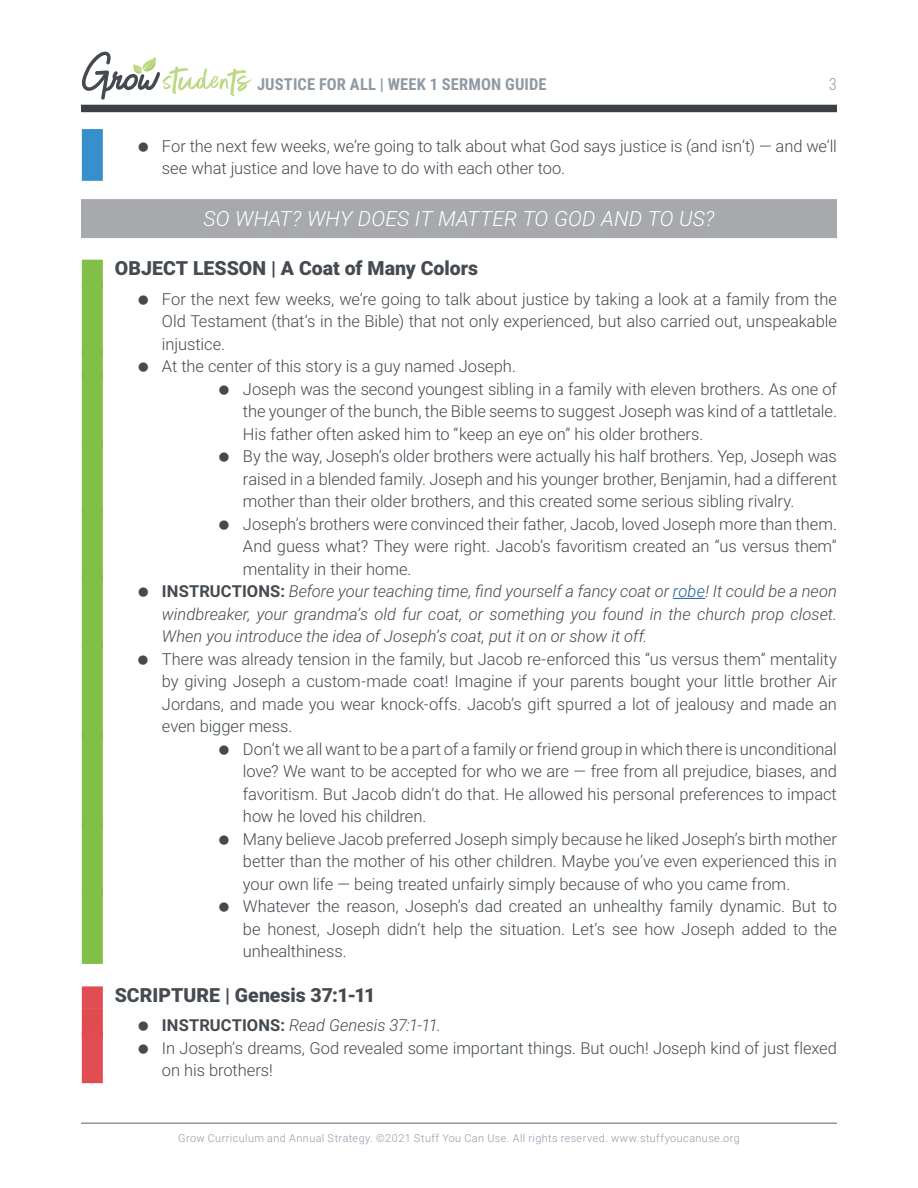
<style>
.page{position:relative;width:918px;height:1188px;background:#fff}
.page>*{position:absolute;margin:0;border:0;box-sizing:border-box;transform-origin:0 0}
.t1{font:italic 300 21px "Roboto";letter-spacing:.005em;color:#fff}
.t2{font:900 19.5px "Roboto";color:#454b51}
.t3{font:300 16.5px/22.5px "Roboto";letter-spacing:-.005em;color:#434a50}
.t4{font:italic 300 16.5px "Roboto";color:#434a50}
.t5{font:700 16.5px "Roboto Condensed";letter-spacing:.01em;color:#909aa4}
.t6{font:300 16.5px "Roboto Condensed";color:#909aa4}
.t7{font:300 10.8px "Roboto";letter-spacing:.04em;color:#8f99a6}
.s1{font-weight:700;font-style:normal}
.s2{color:#215e9e}
.s3{font-weight:700}
.s4{font-style:italic}
</style>
<div class="page">
<svg style="left:82px;top:51px;width:170px;height:49px"></svg>
<div style="left:81px;top:105px;width:756px;height:7px;background:#3d4146"></div>
<hr style="left:81px;top:1122px;width:756px;height:2px;background:#8d949e">
<div style="left:82px;top:129px;width:21px;height:52px;background:#3790cc"></div>
<div style="left:81px;top:199px;width:756px;height:39px;background:#a7a9ac"></div>
<div style="left:82px;top:260px;width:21px;height:29px;background:#81bf47"></div>
<div style="left:82px;top:282px;width:21px;height:74px;background:#81bf47"></div>
<div style="left:82px;top:350px;width:21px;height:29px;background:#81bf47"></div>
<div style="left:82px;top:372px;width:21px;height:74px;background:#81bf47"></div>
<div style="left:82px;top:440px;width:21px;height:74px;background:#81bf47"></div>
<div style="left:82px;top:507px;width:21px;height:74px;background:#81bf47"></div>
<div style="left:82px;top:575px;width:21px;height:74px;background:#81bf47"></div>
<hr style="left:673px;top:598px;width:32px;height:1px;background:#215e9e">
<div style="left:82px;top:642px;width:21px;height:97px;background:#81bf47"></div>
<div style="left:82px;top:732px;width:21px;height:97px;background:#81bf47"></div>
<div style="left:82px;top:822px;width:21px;height:74px;background:#81bf47"></div>
<div style="left:82px;top:890px;width:21px;height:74px;background:#81bf47"></div>
<div style="left:82px;top:986px;width:21px;height:23px;background:#e14b52"></div>
<div style="left:82px;top:1009px;width:21px;height:29px;background:#e04b50"></div>
<div style="left:82px;top:1031px;width:21px;height:52px;background:#e14b52"></div>
<p class="t5" style="left:257px;top:73px;width:291px">JUSTICE FOR ALL | WEEK 1 SERMON GUIDE</p>
<p class="t6" style="left:829px;top:73px;width:10px">3</p>
<p class="t3" style="left:162px;top:134px;width:676px">For the next few weeks, we’re going to talk about what God says justice is (and isn’t) — and we’ll see what justice and love have to do with each other too.</p>
<p class="t1" style="left:203px;top:204px;width:513px">SO WHAT? WHY DOES IT MATTER TO GOD AND TO US?</p>
<p class="t2" style="left:115px;top:255px;width:365px">OBJECT LESSON | A Coat of Many Colors</p>
<p class="t3" style="left:162px;top:287px;width:677px">For the next few weeks, we’re going to talk about justice by taking a look at a family from the</p>
<p class="t3" style="left:162px;top:309px;width:676px">Old Testament (that’s in the Bible) that not only experienced, but also carried out, unspeakable</p>
<p class="t3" style="left:162px;top:332px;width:65px">injustice.</p>
<p class="t3" style="left:162px;top:354px;width:356px">At the center of this story is a guy named Joseph.</p>
<p class="t3" style="left:243px;top:377px;width:596px">Joseph was the second youngest sibling in a family with eleven brothers. As one of</p>
<p class="t3" style="left:243px;top:399px;width:596px">the younger of the bunch, the Bible seems to suggest Joseph was kind of a tattletale.</p>
<p class="t3" style="left:243px;top:422px;width:462px">His father often asked him to “keep an eye on” his older brothers.</p>
<p class="t3" style="left:243px;top:445px;width:595px">By the way, Joseph’s older brothers were actually his half brothers. Yep, Joseph was</p>
<p class="t3" style="left:243px;top:467px;width:595px">raised in a blended family. Joseph and his younger brother, Benjamin, had a different</p>
<p class="t3" style="left:243px;top:490px;width:553px">mother than their older brothers, and this created some serious sibling rivalry.</p>
<p class="t3" style="left:243px;top:512px;width:595px">Joseph’s brothers were convinced their father, Jacob, loved Joseph more than them.</p>
<p class="t3" style="left:243px;top:535px;width:595px">And guess what? They were right. Jacob’s favoritism created an “us versus them”</p>
<p class="t3" style="left:243px;top:557px;width:170px">mentality in their home.</p>
<p class="t4" style="left:162px;top:580px;width:676px"><span class="s1">INSTRUCTIONS:</span> Before your teaching time, find yourself a fancy coat or <span class="s2">robe</span>! It could be a neon</p>
<p class="t4" style="left:162px;top:602px;width:676px">windbreaker, your grandma’s old fur coat, or something you found in the church prop closet.</p>
<p class="t4" style="left:162px;top:625px;width:487px">When you introduce the idea of Joseph’s coat, put it on or show it off.</p>
<p class="t3" style="left:162px;top:647px;width:676px">There was already tension in the family, but Jacob re-enforced this “us versus them” mentality</p>
<p class="t3" style="left:162px;top:670px;width:676px">by giving Joseph a custom-made coat! Imagine if your parents bought your little brother Air</p>
<p class="t3" style="left:162px;top:692px;width:676px">Jordans, and made you wear knock-offs. Jacob’s gift spurred a lot of jealousy and made an</p>
<p class="t3" style="left:162px;top:715px;width:132px">even bigger mess.</p>
<p class="t3" style="left:243px;top:737px;width:595px">Don’t we all want to be a part of a family or friend group in which there is unconditional</p>
<p class="t3" style="left:243px;top:760px;width:595px">love? We want to be accepted for who we are — free from all prejudice, biases, and</p>
<p class="t3" style="left:243px;top:782px;width:595px">favoritism. But Jacob didn’t do that. He allowed his personal preferences to impact</p>
<p class="t3" style="left:243px;top:805px;width:185px">how he loved his children.</p>
<p class="t3" style="left:243px;top:827px;width:596px">Many believe Jacob preferred Joseph simply because he liked Joseph’s birth mother</p>
<p class="t3" style="left:243px;top:850px;width:595px">better than the mother of his other children. Maybe you’ve even experienced this in</p>
<p class="t3" style="left:243px;top:872px;width:549px">your own life — being treated unfairly simply because of who you came from.</p>
<p class="t3" style="left:243px;top:895px;width:595px">Whatever the reason, Joseph’s dad created an unhealthy family dynamic. But to</p>
<p class="t3" style="left:243px;top:917px;width:595px">be honest, Joseph didn’t help the situation. Let’s see how Joseph added to the</p>
<p class="t3" style="left:243px;top:940px;width:105px">unhealthiness.</p>
<p class="t2" style="left:115px;top:982px;width:262px">SCRIPTURE | Genesis 37:1-11</p>
<p class="t3" style="left:162px;top:1014px;width:676px"><span class="s3">INSTRUCTIONS:</span> <span class="s4">Read Genesis 37:1-11.<br></span>In Joseph’s dreams, God revealed some important things. But ouch! Joseph kind of just flexed on his brothers!</p>
<p class="t7" style="left:178px;top:1131px;width:563px">Grow Curriculum and Annual Strategy. ©2021 Stuff You Can Use. All rights reserved. www.stuffyoucanuse.org</p>
</div>
